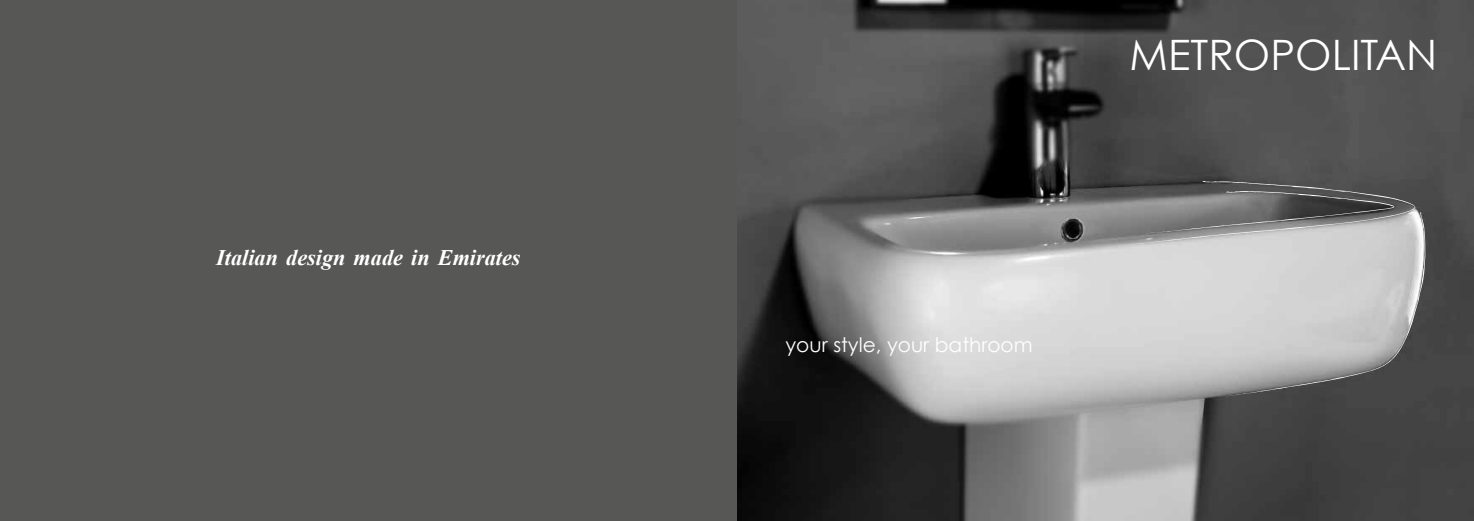
<style>
.page{position:relative;width:1474px;height:521px;background:#fff}
.page>*{position:absolute;margin:0;border:0;box-sizing:border-box;transform-origin:0 0}
.t1{font:41.91px "Century Gothic";color:#fff}
.t2{font:italic 700 22.22px "Times New Roman";color:#fff}
.t3{font:20.12px "Century Gothic";color:#fff}
</style>
<div class="page">
<img style="left:737px;top:0;width:736px;height:521px">
<div style="left:0;top:0;width:737px;height:521px;background:#575756"></div>
<svg style="left:1230px;top:212px;width:195px;height:184px;background:#b3b3b3"></svg>
<svg style="left:1111px;top:181px;width:310px;height:66px;background:#838383"></svg>
<p class="t2" style="left:216px;top:242px;width:306px">Italian design made in Emirates</p>
<h1 class="t1" style="left:1129px;top:29px;width:309px">METROPOLITAN</h1>
<p class="t3" style="left:785px;top:333px;width:249px">your style, your bathroom</p>
</div>
